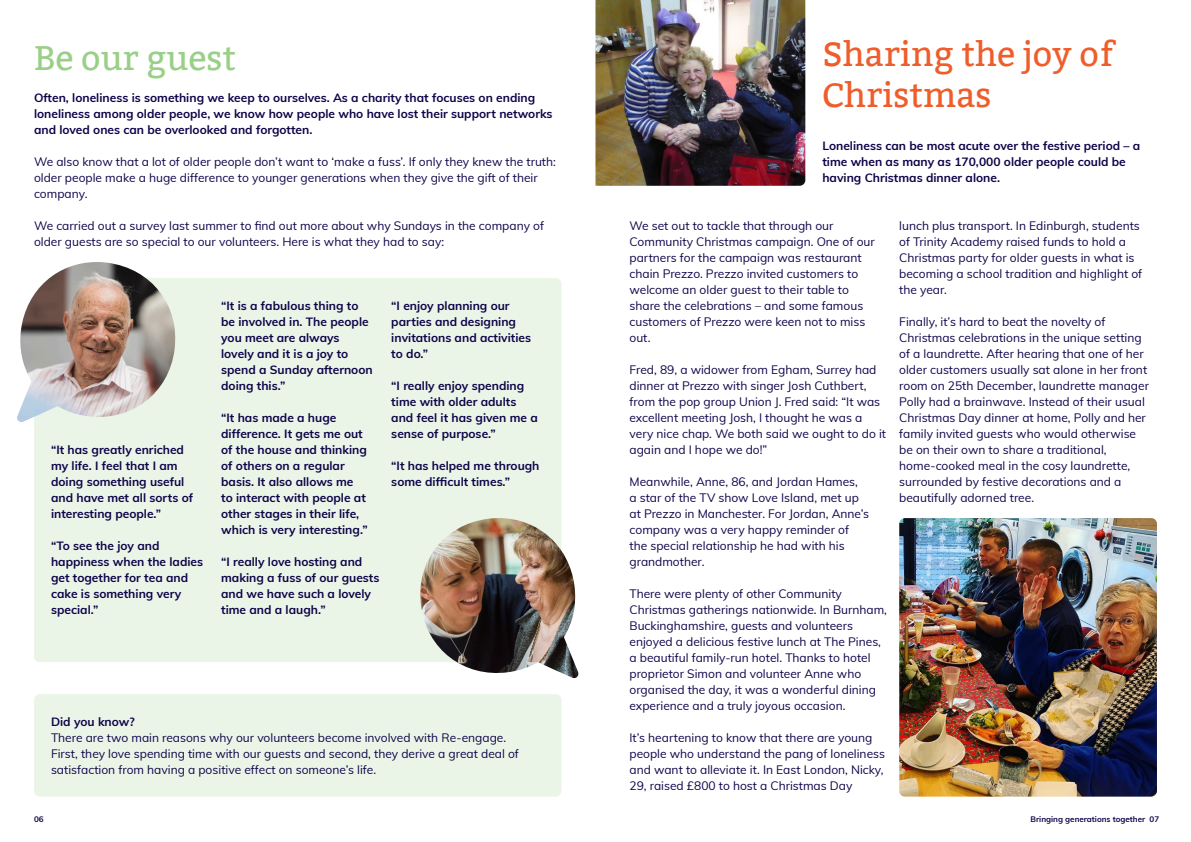
<style>
.page{position:relative;width:1191px;height:842px;background:#fff}
.page>*{position:absolute;margin:0;border:0;box-sizing:border-box;transform-origin:0 0}
.t1{font:34px/40.8px "Bitter";color:#ef5d2a}
.t2{font:34px "Bitter";color:#9acf87}
.t3{font:12px/16px "Muli";color:#0d0449}
.t4{font:700 12px/16px "Muli";color:#0d0449}
.t5{font:700 8px "Muli";color:#0d0449}
</style>
<div class="page">
<div style="left:34px;top:278px;width:527px;height:384px;background:#ebf5e7"></div>
<img style="left:899px;top:518px;width:258px;height:279px">
<img style="left:595px;top:0;width:210px;height:186px">
<div style="left:34px;top:694px;width:527px;height:103px;background:#ebf5e7;border-radius:6px"></div>
<img style="left:17px;top:262px;width:159px;height:160px">
<img style="left:419px;top:518px;width:160px;height:160px">
<p class="t2" style="left:34px;top:38px;width:203px">Be our guest</p>
<p class="t4" style="left:34px;top:89px;width:520px">Often, loneliness is something we keep to ourselves. As a charity that focuses on ending loneliness among older people, we know how people who have lost their support networks and loved ones can be overlooked and forgotten.</p>
<p class="t3" style="left:34px;top:153px;width:523px">We also know that a lot of older people don’t want to ‘make a fuss’. If only they knew the truth: older people make a huge difference to younger generations when they give the gift of their company.</p>
<p class="t3" style="left:34px;top:217px;width:511px">We carried out a survey last summer to find out more about why Sundays in the company of older guests are so special to our volunteers. Here is what they had to say:</p>
<p class="t4" style="left:51px;top:441px;width:144px">“It has greatly enriched my life. I feel that I am doing something useful and have met all sorts of interesting people.”</p>
<p class="t4" style="left:51px;top:537px;width:154px">“To see the joy and happiness when the ladies get together for tea and cake is something very special.”</p>
<p class="t4" style="left:221px;top:297px;width:153px">“It is a fabulous thing to be involved in. The people you meet are always lovely and it is a joy to spend a Sunday afternoon doing this.”</p>
<p class="t4" style="left:221px;top:409px;width:148px">“It has made a huge difference. It gets me out of the house and thinking of others on a regular basis. It also allows me to interact with people at other stages in their life, which is very interesting.”</p>
<p class="t4" style="left:221px;top:553px;width:160px">“I really love hosting and making a fuss of our guests and we have such a lovely time and a laugh.”</p>
<p class="t4" style="left:391px;top:297px;width:141px">“I enjoy planning our parties and designing invitations and activities to do.”</p>
<p class="t4" style="left:391px;top:377px;width:148px">“I really enjoy spending time with older adults and feel it has given me a sense of purpose.”</p>
<p class="t4" style="left:391px;top:457px;width:150px">“It has helped me through some difficult times.”</p>
<p class="t4" style="left:51px;top:713px;width:85px">Did you know?</p>
<p class="t3" style="left:51px;top:729px;width:469px">There are two main reasons why our volunteers become involved with Re-engage.<br>First, they love spending time with our guests and second, they derive a great deal of satisfaction from having a positive effect on someone’s life.</p>
<p class="t1" style="left:822px;top:34px;width:293px">Sharing the joy of<br>Christmas</p>
<p class="t4" style="left:822px;top:137px;width:319px">Loneliness can be most acute over the festive period – a time when as many as 170,000 older people could be having Christmas dinner alone.</p>
<p class="t3" style="left:629px;top:217px;width:247px">We set out to tackle that through our Community Christmas campaign. One of our partners for the campaign was restaurant chain Prezzo. Prezzo invited customers to welcome an older guest to their table to share the celebrations – and some famous customers of Prezzo were keen not to miss out.</p>
<p class="t3" style="left:629px;top:361px;width:258px">Fred, 89, a widower from Egham, Surrey had dinner at Prezzo with singer Josh Cuthbert, from the pop group Union J. Fred said: “It was excellent meeting Josh, I thought he was a very nice chap. We both said we ought to do it again and I hope we do!”</p>
<p class="t3" style="left:629px;top:473px;width:241px">Meanwhile, Anne, 86, and Jordan Hames,<br>a star of the TV show Love Island, met up at Prezzo in Manchester. For Jordan, Anne’s company was a very happy reminder of the special relationship he had with his grandmother.</p>
<p class="t3" style="left:629px;top:585px;width:259px">There were plenty of other Community Christmas gatherings nationwide. In Burnham, Buckinghamshire, guests and volunteers enjoyed a delicious festive lunch at The Pines, a beautiful family-run hotel. Thanks to hotel proprietor Simon and volunteer Anne who organised the day, it was a wonderful dining experience and a truly joyous occasion.</p>
<p class="t3" style="left:629px;top:729px;width:257px">It’s heartening to know that there are young people who understand the pang of loneliness and want to alleviate it. In East London, Nicky, 29, raised £800 to host a Christmas Day</p>
<p class="t3" style="left:899px;top:217px;width:244px">lunch plus transport. In Edinburgh, students of Trinity Academy raised funds to hold a Christmas party for older guests in what is becoming a school tradition and highlight of the year.</p>
<p class="t3" style="left:899px;top:313px;width:251px">Finally, it’s hard to beat the novelty of Christmas celebrations in the unique setting of a laundrette. After hearing that one of her older customers usually sat alone in her front room on 25th December, laundrette manager Polly had a brainwave. Instead of their usual Christmas Day dinner at home, Polly and her family invited guests who would otherwise be on their own to share a traditional, home-cooked meal in the cosy laundrette, surrounded by festive decorations and a beautifully adorned tree.</p>
<p class="t5" style="left:34px;top:813px;width:11px">06</p>
<p class="t5" style="left:1030px;top:813px;width:130px">Bringing generations together 07</p>
</div>
